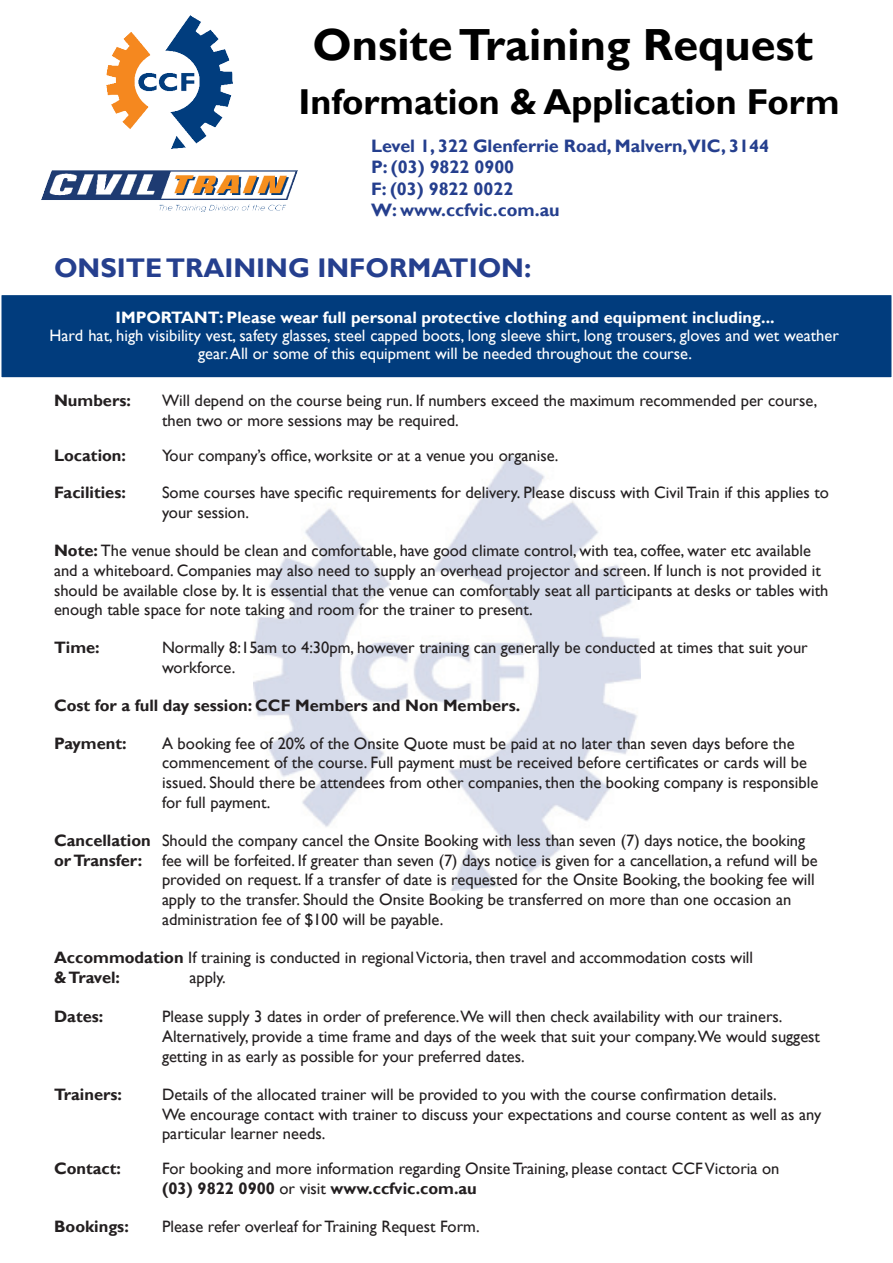
<style>
.page{position:relative;width:893px;height:1263px;background:#fff}
.page>*{position:absolute;margin:0;border:0;box-sizing:border-box;transform-origin:0 0}
.t1{font:700 45px "Gill Sans";color:#000}
.t2{font:700 36px "Gill Sans";color:#000}
.t3{font:700 27px "Gill Sans";color:#253f8e}
.t4{font:700 18px/21.6px "Gill Sans";color:#253f8e}
.t5{font:16.5px/19.8px "Gill Sans";color:#231f20}
.t6{font:16.5px/18px "Gill Sans";color:#fff;text-align:center}
.t7{font:700 16.5px "Gill Sans";color:#231f20}
.t8{font:700 16.5px "Gill Sans";color:#fff}
.s1{font-weight:700}
</style>
<div class="page">
<div style="left:1px;top:294px;width:891px;height:84px;background:#013c7d"></div>
<div style="left:0;top:294px;width:893px;height:85px;border:2px solid #fff"></div>
<img style="left:253px;top:456px;width:387px;height:434px">
<img style="left:41px;top:15px;width:257px;height:196px">
<h1 class="t1" style="left:313px;top:17px;width:502px">Onsite Training Request</h1>
<h2 class="t2" style="left:299px;top:80px;width:542px">Information &amp; Application Form</h2>
<p class="t4" style="left:371px;top:135px;width:399px">Level 1, 322 Glenferrie Road, Malvern,VIC, 3144<br>P: (03) 9822 0900<br>F: (03) 9822 0022<br>W: www.ccfvic.com.au</p>
<h3 class="t3" style="left:54px;top:252px;width:479px">ONSITE TRAINING INFORMATION:</h3>
<p class="t8" style="left:116px;top:307px;width:660px">IMPORTANT: Please wear full personal protective clothing and equipment including...</p>
<p class="t6" style="left:50px;top:326px;width:791px">Hard hat, high visibility vest, safety glasses, steel capped boots, long sleeve shirt, long trousers, gloves and wet weather gear. All or some of this equipment will be needed throughout the course.</p>
<p class="t7" style="left:54px;top:390px;width:78px">Numbers:</p>
<p class="t5" style="left:162px;top:391px;width:657px">Will depend on the course being run. If numbers exceed the maximum recommended per course, then two or more sessions may be required.</p>
<p class="t7" style="left:54px;top:445px;width:74px">Location:</p>
<p class="t5" style="left:162px;top:445px;width:398px">Your company’s office, worksite or at a venue you organise.</p>
<p class="t7" style="left:54px;top:483px;width:73px">Facilities:</p>
<p class="t5" style="left:162px;top:483px;width:668px">Some courses have specific requirements for delivery. Please discuss with Civil Train if this applies to your session.</p>
<p class="t5" style="left:54px;top:541px;width:776px"><span class="s1">Note:</span> The venue should be clean and comfortable, have good climate control, with tea, coffee, water etc available and a whiteboard. Companies may also need to supply an overhead projector and screen. If lunch is not provided it should be available close by. It is essential that the venue can comfortably seat all participants at desks or tables with enough table space for note taking and room for the trainer to present.</p>
<p class="t7" style="left:54px;top:638px;width:47px">Time:</p>
<p class="t5" style="left:162px;top:638px;width:647px">Normally 8:15am to 4:30pm, however training can generally be conducted at times that suit your workforce.</p>
<p class="t7" style="left:54px;top:695px;width:468px">Cost for a full day session: CCF Members and Non Members.</p>
<p class="t7" style="left:54px;top:733px;width:74px">Payment:</p>
<p class="t5" style="left:162px;top:733px;width:658px">A booking fee of 20% of the Onsite Quote must be paid at no later than seven days before the commencement of the course. Full payment must be received before certificates or cards will be issued. Should there be attendees from other companies, then the booking company is responsible for full payment.</p>
<p class="t5" style="left:54px;top:831px;width:753px"><span class="s1">Cancellation</span> Should the company cancel the Onsite Booking with less than seven (7) days notice, the booking</p>
<p class="t5" style="left:54px;top:850px;width:765px"><span class="s1">or Transfer:</span> fee will be forfeited. If greater than seven (7) days notice is given for a cancellation, a refund will be</p>
<p class="t5" style="left:162px;top:870px;width:654px">provided on request. If a transfer of date is requested for the Onsite Booking, the booking fee will</p>
<p class="t5" style="left:162px;top:890px;width:631px">apply to the transfer. Should the Onsite Booking be transferred on more than one occasion an</p>
<p class="t5" style="left:162px;top:910px;width:283px">administration fee of $100 will be payable.</p>
<p class="t5" style="left:54px;top:948px;width:701px"><span class="s1">Accommodation</span> If training is conducted in regional Victoria, then travel and accommodation costs will <span class="s1">&amp; Travel:</span></p>
<p class="t5" style="left:190px;top:967px;width:38px">apply.</p>
<p class="t7" style="left:54px;top:1007px;width:51px">Dates:</p>
<p class="t5" style="left:162px;top:1007px;width:660px">Please supply 3 dates in order of preference.We will then check availability with our trainers.<br>Alternatively, provide a time frame and days of the week that suit your company.We would suggest getting in as early as possible for your preferred dates.</p>
<p class="t7" style="left:54px;top:1084px;width:70px">Trainers:</p>
<p class="t5" style="left:162px;top:1084px;width:661px">Details of the allocated trainer will be provided to you with the course confirmation details.<br>We encourage contact with trainer to discuss your expectations and course content as well as any particular learner needs.</p>
<p class="t7" style="left:54px;top:1158px;width:69px">Contact:</p>
<p class="t5" style="left:162px;top:1159px;width:619px">For booking and more information regarding Onsite Training, please contact CCF Victoria on <span class="s1">(03) 9822 0900</span> or visit <span class="s1">www.ccfvic.com.au</span></p>
<p class="t7" style="left:54px;top:1216px;width:76px">Bookings:</p>
<p class="t5" style="left:162px;top:1216px;width:319px">Please refer overleaf for Training Request Form.</p>
</div>
